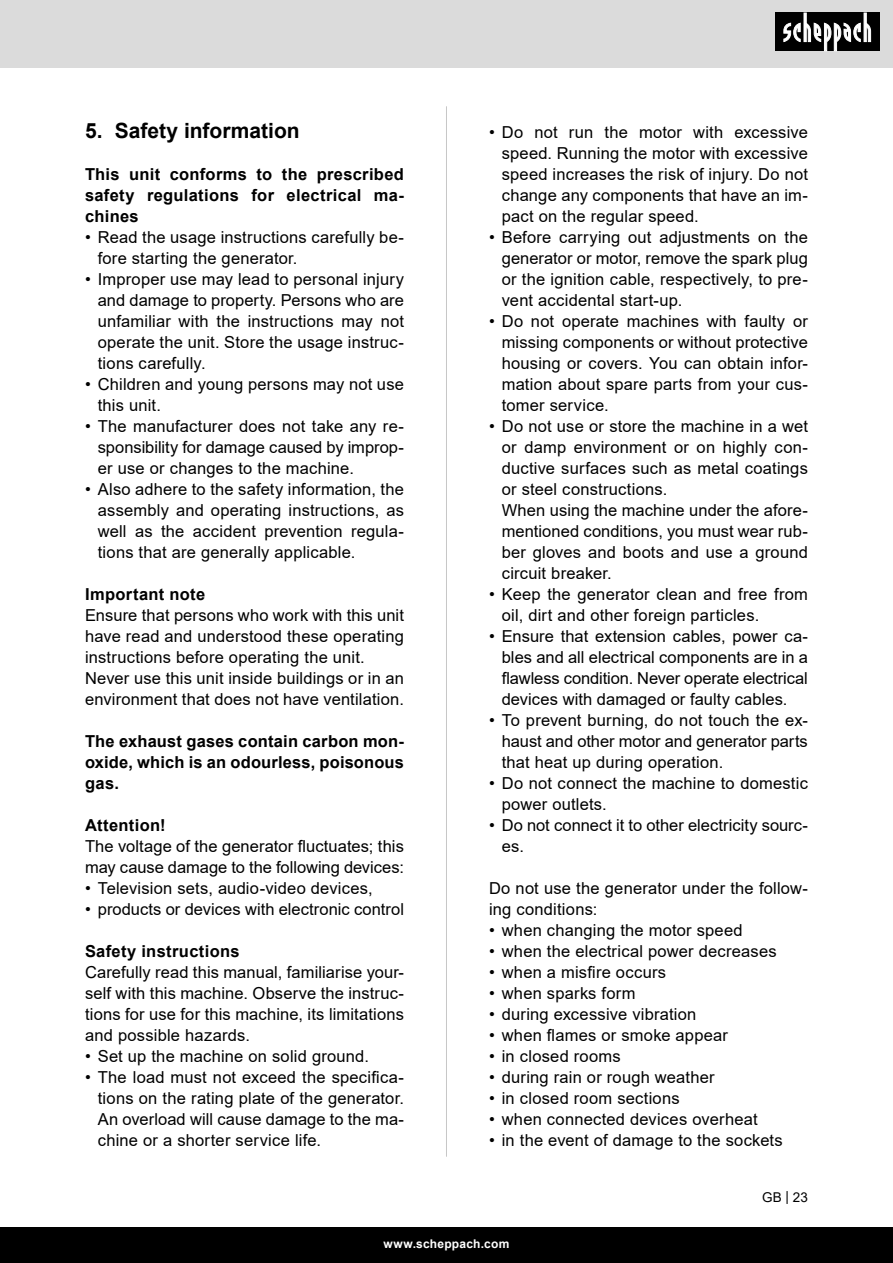
<style>
.page{position:relative;width:893px;height:1263px;background:#fff}
.page>*{position:absolute;margin:0;border:0;box-sizing:border-box;transform-origin:0 0}
.t1{font:700 21px "Arial";color:#000}
.t2{font:16.5px/21px "Arial";letter-spacing:.01em;color:#000;text-align:justify}
.t3{font:700 16.5px/21px "Arial";letter-spacing:.015em;color:#000;text-align:justify}
.t4{font:13.5px "Arial";color:#000}
.t5{font:700 12px "Arial";letter-spacing:.02em;color:#fff}
</style>
<div class="page">
<div style="left:0;top:0;width:893px;height:67px;background:#dbdbdb"></div>
<div style="left:0;top:1227px;width:893px;height:36px;background:#000"></div>
<div style="left:775px;top:13px;width:105px;height:38px;background:#000"></div>
<svg style="left:783px;top:13px;width:88px;height:38px"></svg>
<hr style="left:446px;top:106px;width:1px;height:1051px;background:#c7c7c7">
<p class="t1" style="left:85px;top:116px;width:216px">5. Safety information</p>
<p class="t3" style="left:85px;top:164px;width:320px">This unit conforms to the prescribed safety regulations for electrical ma&shy;chines</p>
<p class="t2" style="left:98px;top:227px;width:308px;text-indent:-13px">• Read the usage instructions carefully be&shy;fore starting the generator.</p>
<p class="t2" style="left:98px;top:269px;width:308px;text-indent:-13px">• Improper use may lead to personal injury and damage to property. Persons who are unfamiliar with the instructions may not operate the unit. Store the usage instruc&shy;tions carefully.</p>
<p class="t2" style="left:98px;top:374px;width:308px;text-indent:-13px">• Children and young persons may not use this unit.</p>
<p class="t2" style="left:98px;top:416px;width:308px;text-indent:-13px">• The manufacturer does not take any re&shy;sponsibility for damage caused by improp&shy;er use or changes to the machine.</p>
<p class="t2" style="left:98px;top:479px;width:308px;text-indent:-13px">• Also adhere to the safety information, the assembly and operating instructions, as well as the accident prevention regula&shy;tions that are generally applicable.</p>
<p class="t3" style="left:85px;top:584px;width:122px">Important note</p>
<p class="t2" style="left:85px;top:605px;width:320px">Ensure that persons who work with this unit have read and understood these operating instructions before operating the unit.</p>
<p class="t2" style="left:85px;top:668px;width:320px">Never use this unit inside buildings or in an environment that does not have ventilation.</p>
<p class="t3" style="left:85px;top:731px;width:320px">The exhaust gases contain carbon mon&shy;oxide, which is an odourless, poisonous gas.</p>
<p class="t3" style="left:85px;top:815px;width:82px">Attention!</p>
<p class="t2" style="left:85px;top:836px;width:320px">The voltage of the generator fluctuates; this may cause damage to the following devices:</p>
<p class="t2" style="left:85px;top:878px;width:289px">• Television sets, audio-video devices,</p>
<p class="t2" style="left:85px;top:899px;width:320px">• products or devices with electronic control</p>
<p class="t3" style="left:85px;top:941px;width:156px">Safety instructions</p>
<p class="t2" style="left:85px;top:962px;width:320px">Carefully read this manual, familiarise your&shy;self with this machine. Observe the instruc&shy;tions for use for this machine, its limitations and possible hazards.</p>
<p class="t2" style="left:85px;top:1046px;width:285px">• Set up the machine on solid ground.</p>
<p class="t2" style="left:98px;top:1067px;width:308px;text-indent:-13px">• The load must not exceed the specifica&shy;tions on the rating plate of the generator.<br>An overload will cause damage to the ma&shy;chine or a shorter service life.</p>
<p class="t2" style="left:502px;top:122px;width:308px;text-indent:-13px">• Do not run the motor with excessive speed. Running the motor with excessive speed increases the risk of injury. Do not change any components that have an im&shy;pact on the regular speed.</p>
<p class="t2" style="left:502px;top:227px;width:308px;text-indent:-13px">• Before carrying out adjustments on the generator or motor, remove the spark plug or the ignition cable, respectively, to pre&shy;vent accidental start-up.</p>
<p class="t2" style="left:502px;top:311px;width:308px;text-indent:-13px">• Do not operate machines with faulty or missing components or without protective housing or covers. You can obtain infor&shy;mation about spare parts from your cus&shy;tomer service.</p>
<p class="t2" style="left:502px;top:416px;width:308px;text-indent:-13px">• Do not use or store the machine in a wet or damp environment or on highly con&shy;ductive surfaces such as metal coatings or steel constructions.</p>
<p class="t2" style="left:502px;top:500px;width:308px">When using the machine under the afore&shy;mentioned conditions, you must wear rub&shy;ber gloves and boots and use a ground circuit breaker.</p>
<p class="t2" style="left:502px;top:584px;width:308px;text-indent:-13px">• Keep the generator clean and free from oil, dirt and other foreign particles.</p>
<p class="t2" style="left:502px;top:626px;width:308px;text-indent:-13px">• Ensure that extension cables, power ca&shy;bles and all electrical components are in a flawless condition. Never operate electrical devices with damaged or faulty cables.</p>
<p class="t2" style="left:502px;top:710px;width:308px;text-indent:-13px">• To prevent burning, do not touch the ex&shy;haust and other motor and generator parts that heat up during operation.</p>
<p class="t2" style="left:502px;top:773px;width:308px;text-indent:-13px">• Do not connect the machine to domestic power outlets.</p>
<p class="t2" style="left:502px;top:815px;width:308px;text-indent:-13px">• Do not connect it to other electricity sourc&shy;es.</p>
<p class="t2" style="left:489px;top:878px;width:320px">Do not use the generator under the follow&shy;ing conditions:</p>
<p class="t2" style="left:489px;top:920px;width:255px">• when changing the motor speed</p>
<p class="t2" style="left:489px;top:941px;width:289px">• when the electrical power decreases</p>
<p class="t2" style="left:489px;top:962px;width:179px">• when a misfire occurs</p>
<p class="t2" style="left:489px;top:983px;width:148px">• when sparks form</p>
<p class="t2" style="left:489px;top:1004px;width:209px">• during excessive vibration</p>
<p class="t2" style="left:489px;top:1025px;width:241px">• when flames or smoke appear</p>
<p class="t2" style="left:489px;top:1046px;width:133px">• in closed rooms</p>
<p class="t2" style="left:489px;top:1067px;width:227px">• during rain or rough weather</p>
<p class="t2" style="left:489px;top:1088px;width:192px">• in closed room sections</p>
<p class="t2" style="left:489px;top:1109px;width:270px">• when connected devices overheat</p>
<p class="t2" style="left:489px;top:1130px;width:295px">• in the event of damage to the sockets</p>
<p class="t4" style="left:762px;top:1188px;width:47px">GB | 23</p>
<p class="t5" style="left:384px;top:1235px;width:127px">www.scheppach.com</p>
</div>
